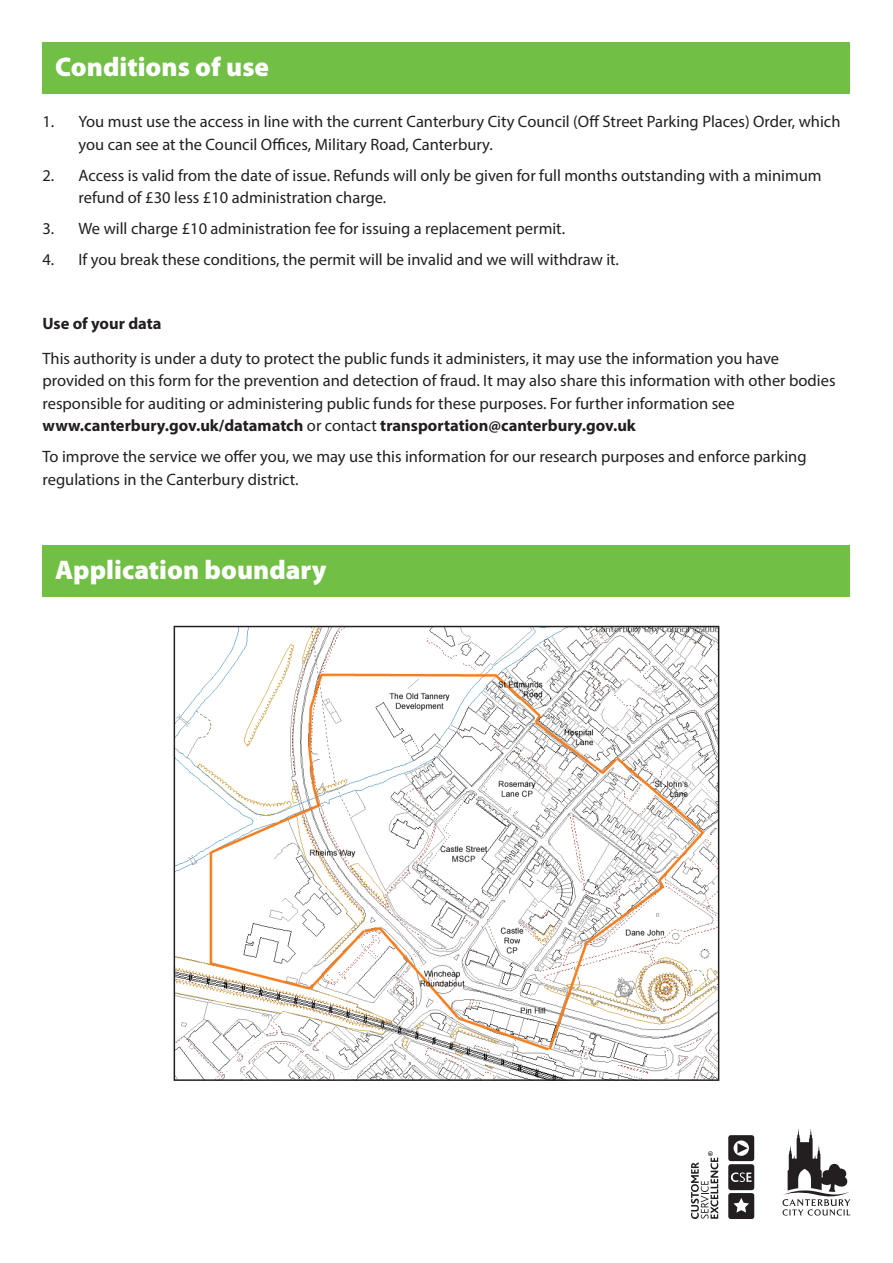
<style>
.page{position:relative;width:893px;height:1263px;background:#fff}
.page>*{position:absolute;margin:0;border:0;box-sizing:border-box;transform-origin:0 0}
.t1{font:900 27px "Myriad Pro";color:#fff}
.t2{font:16.5px/22.5px "Myriad Pro";color:#231f20}
.t3{font:700 16.5px "Myriad Pro";color:#231f20}
.t4{font:700 6.45px "Arial";color:#231f20}
.s1{font-weight:700}
</style>
<div class="page">
<svg style="left:782px;top:1129px;width:68px;height:86px"></svg>
<svg style="left:691px;top:1157px;width:27px;height:62px"></svg>
<svg style="left:728px;top:1135px;width:26px;height:84px;background:#555253"></svg>
<div style="left:43px;top:43px;width:807px;height:51px;background:#71bf45"></div>
<div style="left:43px;top:546px;width:807px;height:51px;background:#71bf45"></div>
<img style="left:177px;top:629px;width:539px;height:449px">
<div style="left:174px;top:626px;width:545px;height:455px;border:2px solid #231f20"></div>
<h1 class="t1" style="left:55px;top:51px;width:215px">Conditions of use</h1>
<p class="t2" style="left:79px;top:110px;width:763px;text-indent:-36px">1. You must use the access in line with the current Canterbury City Council (Off Street Parking Places) Order, which you can see at the Council Offices, Military Road, Canterbury.</p>
<p class="t2" style="left:79px;top:164px;width:745px;text-indent:-36px">2. Access is valid from the date of issue. Refunds will only be given for full months outstanding with a minimum refund of £30 less £10 administration charge.</p>
<p class="t2" style="left:43px;top:217px;width:524px">3. We will charge £10 administration fee for issuing a replacement permit.</p>
<p class="t2" style="left:43px;top:248px;width:578px">4. If you break these conditions, the permit will be invalid and we will withdraw it.</p>
<p class="t3" style="left:43px;top:312px;width:121px">Use of your data</p>
<p class="t2" style="left:43px;top:347px;width:795px">This authority is under a duty to protect the public funds it administers, it may use the information you have provided on this form for the prevention and detection of fraud. It may also share this information with other bodies responsible for auditing or administering public funds for these purposes. For further information see <span class="s1">www.canterbury.gov.uk/datamatch</span> or contact <span class="s1">transportation@canterbury.gov.uk</span></p>
<p class="t2" style="left:43px;top:445px;width:766px">To improve the service we offer you, we may use this information for our research purposes and enforce parking regulations in the Canterbury district.</p>
<h1 class="t1" style="left:55px;top:554px;width:273px">Application boundary</h1>
<p class="t4" style="left:706px;top:1156px;width:6px;rotate:-90deg">®</p>
</div>
